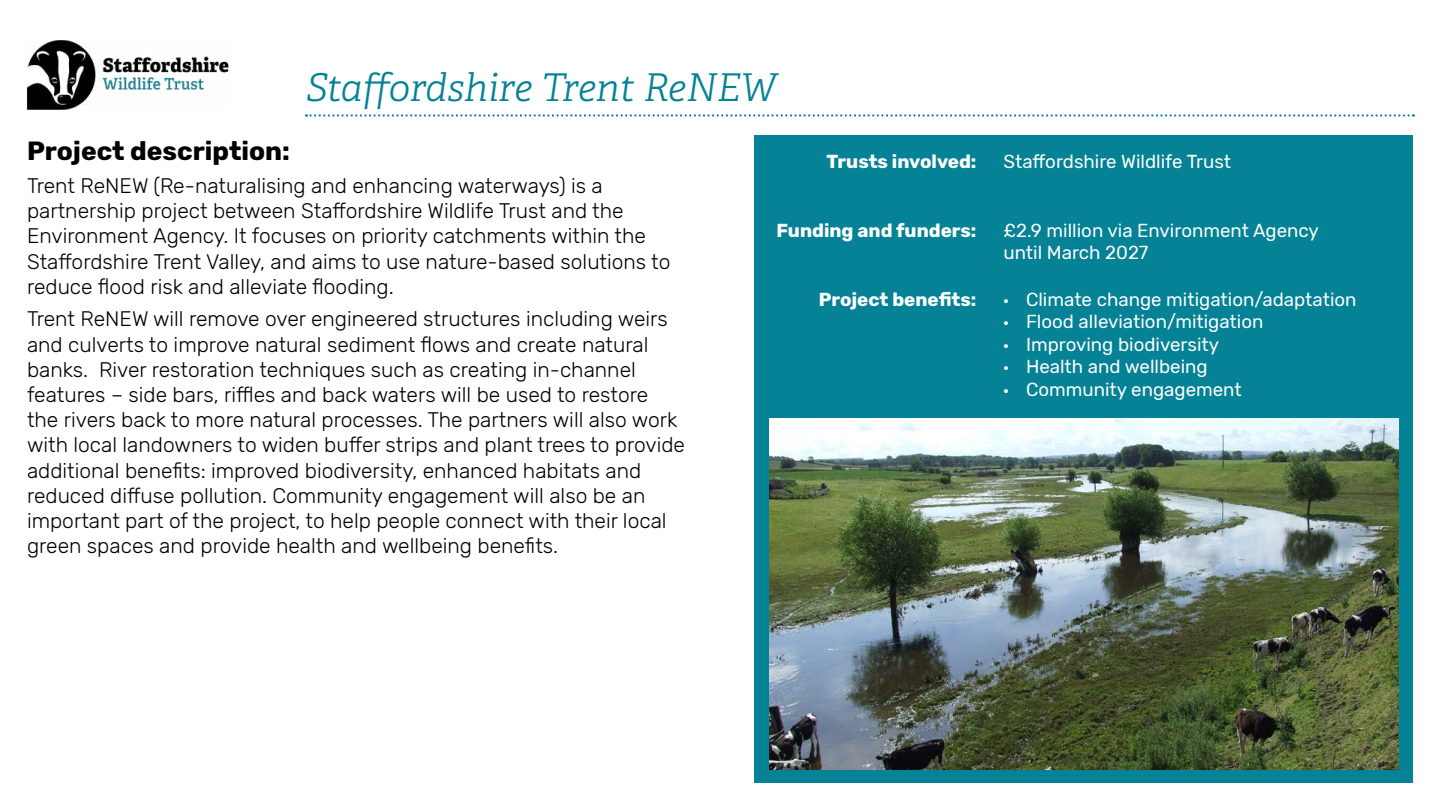
<style>
.page{position:relative;width:1440px;height:810px;background:#fff}
.page>*{position:absolute;margin:0;border:0;box-sizing:border-box;transform-origin:0 0}
.t1{font:italic 300 38.25px "Adelle";color:#058295}
.t2{font:700 26.25px "Rubik";color:#000}
.t3{font:300 21px/25.2px "Rubik";color:#000}
.t4{font:18.75px/22.5px "Rubik";color:#fff}
.t5{font:700 18.75px "Rubik";color:#fff}
.s1{font-family:"Myriad Pro"}
</style>
<div class="page">
<img style="left:27px;top:41px;width:202px;height:68px">
<svg style="left:306px;top:114px;width:1108px;height:3px"></svg>
<div style="left:755px;top:136px;width:658px;height:647px;background:#058295"></div>
<img style="left:769px;top:418px;width:630px;height:352px">
<h1 class="t1" style="left:306px;top:60px;width:472px">Staffordshire Trent ReNEW</h1>
<p class="t2" style="left:27px;top:136px;width:264px">Project description:</p>
<p class="t3" style="left:27px;top:174px;width:645px">Trent ReNEW (Re-naturalising and enhancing waterways) is a partnership project between Staffordshire Wildlife Trust and the Environment Agency. It focuses on priority catchments within the Staffordshire Trent Valley, and aims to use nature-based solutions to reduce flood risk and alleviate flooding.</p>
<p class="t3" style="left:27px;top:307px;width:660px">Trent ReNEW will remove over engineered structures including weirs and culverts to improve natural sediment flows and create natural banks. River restoration techniques such as creating in-channel features – side bars, riffles and back waters will be used to restore<br>the rivers back to more natural processes. The partners will also work with local landowners to widen buffer strips and plant trees to provide additional benefits: improved biodiversity, enhanced habitats and reduced diffuse pollution. Community engagement will also be an important part of the project, to help people connect with their local green spaces and provide health and wellbeing benefits.</p>
<p class="t5" style="left:827px;top:150px;width:151px">Trusts involved:</p>
<p class="t5" style="left:776px;top:219px;width:202px">Funding and funders:</p>
<p class="t5" style="left:819px;top:288px;width:159px">Project benefits:</p>
<p class="t4" style="left:1004px;top:150px;width:229px">Staffordshire Wildlife Trust</p>
<p class="t4" style="left:1004px;top:219px;width:317px">£2.9 million via Environment Agency until March 2027</p>
<p class="t4" style="left:1004px;top:288px;width:355px"><span class="s1">•</span> Climate change mitigation/adaptation</p>
<p class="t4" style="left:1004px;top:311px;width:261px"><span class="s1">•</span> Flood alleviation/mitigation</p>
<p class="t4" style="left:1004px;top:333px;width:217px"><span class="s1">•</span> Improving biodiversity</p>
<p class="t4" style="left:1004px;top:356px;width:206px"><span class="s1">•</span> Health and wellbeing</p>
<p class="t4" style="left:1004px;top:378px;width:240px"><span class="s1">•</span> Community engagement</p>
</div>
